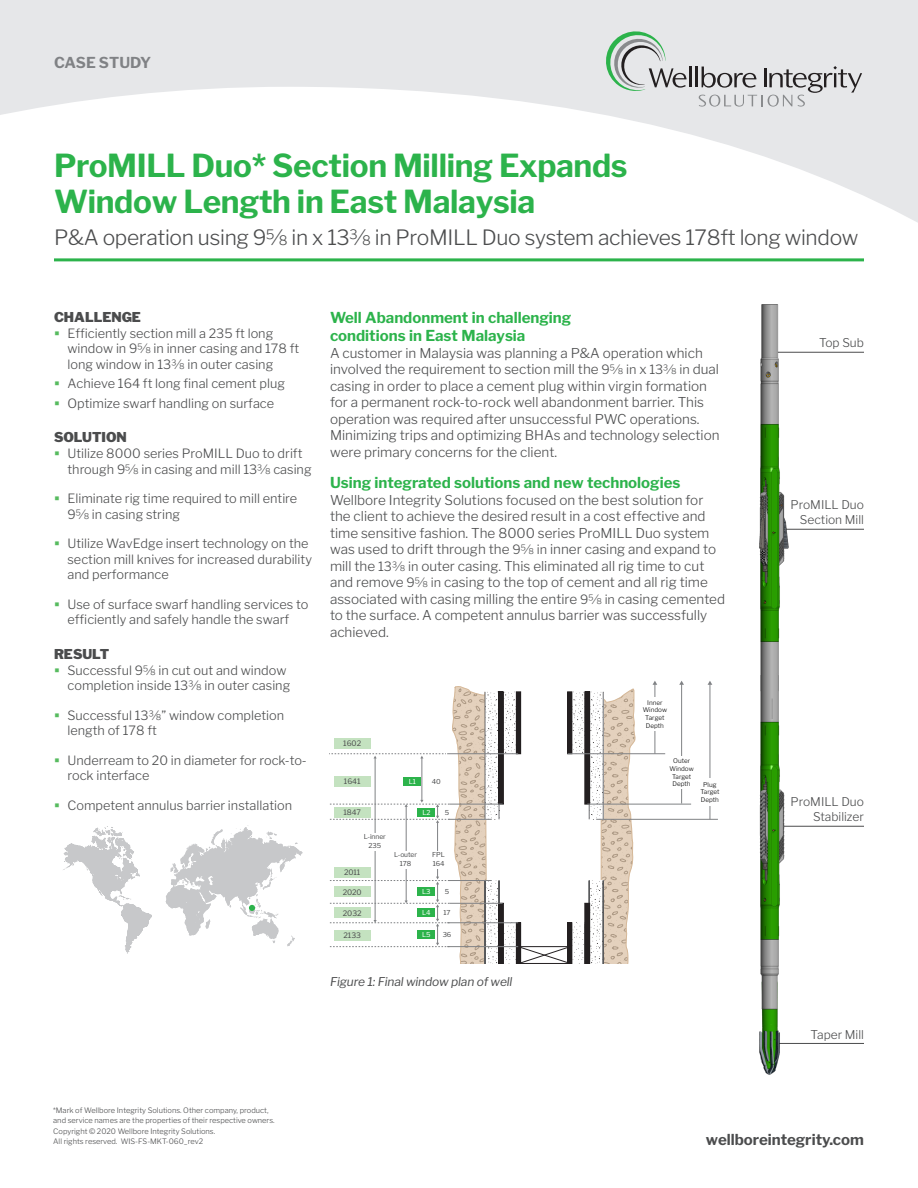
<style>
.page{position:relative;width:918px;height:1188px;background:#fff}
.page>*{position:absolute;margin:0;border:0;box-sizing:border-box;transform-origin:0 0}
.WIS_Super_Small_Head{font:700 31.5px/36px "Libre Franklin";letter-spacing:-.01em;color:#2cb34b}
.WIS_Small_Headline_D{font:300 21px "Libre Franklin";letter-spacing:-.015em;color:#4b4c4d}
.WIS_Body_Head{font:700 15px/18px "Libre Franklin";color:#2cb34b}
.WIS_URL{font:700 15px "Libre Franklin";color:#4b4c4d}
.WIS_Case_Study_Pg_He{font:700 15px "Libre Franklin";color:#808285}
.WIS_Body_Copy{font:300 13.5px/16.5px "Libre Franklin";color:#4b4c4d}
.WIS_Sidebar_Subheads{font:900 13.5px "Libre Franklin";color:#4b4c4d}
.t1{font:300 12.75px/15.8px "Libre Franklin";color:#4b4c4d}
.WIS_Product_Callout{font:300 12px/15px "Libre Franklin";color:#4b4c4d;text-align:right}
.t2{font:italic 12px "Libre Franklin";letter-spacing:-.01em;color:#4b4c4d}
.WIS_Boilerplate_info{font:300 7.5px/10.5px "Libre Franklin";color:#4b4c4d}
.t3{font:7.5px "Libre Franklin";letter-spacing:-.01em;color:#4b4c4d}
.t4{font:6.75px "Libre Franklin";letter-spacing:-.01em;color:#4b4c4d}
.t5{font:6.75px "Libre Franklin";letter-spacing:-.01em;color:#fff}
.t6{font:300 6.45px/7.6px "Libre Franklin";color:#000;text-align:center}
.s1{font-size:12.75px}
</style>
<div class="page">
<svg style="left:0;top:0;width:918px;height:223px"></svg>
<hr style="left:689px;top:67px;width:2px;height:20px;background:#231f20">
<hr style="left:696px;top:67px;width:2px;height:20px;background:#231f20">
<svg style="left:699px;top:66px;width:163px;height:41px;background:#c7c8ca"></svg>
<svg style="left:602px;top:27px;width:85px;height:65px;background:#c5d0ca"></svg>
<svg style="left:63px;top:826px;width:240px;height:127px"></svg>
<hr style="left:54px;top:258px;width:810px;height:3px;background:#2cb34b">
<hr style="left:568px;top:753px;width:97px;height:1px;background:#808285">
<hr style="left:587px;top:804px;width:104px;height:1px;background:#808285">
<hr style="left:596px;top:819px;width:122px;height:1px;background:#808285">
<hr style="left:655px;top:684px;width:1px;height:70px;background:#808285">
<svg style="left:653px;top:681px;width:4px;height:4px"></svg>
<div style="left:639px;top:697px;width:32px;height:33px;background:#fff"></div>
<hr style="left:681px;top:684px;width:1px;height:120px;background:#808285">
<svg style="left:679px;top:681px;width:5px;height:4px"></svg>
<div style="left:666px;top:756px;width:31px;height:33px;background:#fff"></div>
<svg style="left:329px;top:686px;width:306px;height:278px"></svg>
<div style="left:334px;top:807px;width:36px;height:11px;background:#c4e2c0"></div>
<div style="left:334px;top:776px;width:36px;height:11px;background:#c4e2c0"></div>
<div style="left:334px;top:738px;width:36px;height:11px;background:#c4e2c0"></div>
<div style="left:334px;top:887px;width:36px;height:10px;background:#c4e2c0"></div>
<div style="left:334px;top:908px;width:36px;height:10px;background:#c4e2c0"></div>
<div style="left:334px;top:930px;width:36px;height:11px;background:#c4e2c0"></div>
<div style="left:334px;top:867px;width:36px;height:11px;background:#c4e2c0"></div>
<div style="left:359px;top:833px;width:31px;height:18px;background:#fff"></div>
<div style="left:390px;top:851px;width:31px;height:18px;background:#fff"></div>
<div style="left:423px;top:851px;width:31px;height:18px;background:#fff"></div>
<div style="left:404px;top:777px;width:17px;height:9px;background:#2cb34b"></div>
<div style="left:418px;top:808px;width:17px;height:9px;background:#2cb34b"></div>
<div style="left:428px;top:777px;width:17px;height:9px;background:#fff"></div>
<div style="left:440px;top:808px;width:14px;height:9px;background:#fff"></div>
<div style="left:418px;top:888px;width:17px;height:8px;background:#2cb34b"></div>
<div style="left:418px;top:909px;width:17px;height:8px;background:#2cb34b"></div>
<div style="left:418px;top:930px;width:17px;height:9px;background:#2cb34b"></div>
<div style="left:440px;top:888px;width:14px;height:8px;background:#fff"></div>
<div style="left:440px;top:909px;width:14px;height:8px;background:#fff"></div>
<div style="left:440px;top:930px;width:14px;height:9px;background:#fff"></div>
<hr style="left:777px;top:352px;width:87px;height:1px;background:#4b4c4d">
<hr style="left:782px;top:529px;width:82px;height:1px;background:#4b4c4d">
<hr style="left:782px;top:826px;width:82px;height:1px;background:#4b4c4d">
<hr style="left:777px;top:1043px;width:87px;height:1px;background:#4b4c4d">
<img style="left:704px;top:304px;width:147px;height:771px">
<p class="WIS_Case_Study_Pg_He" style="left:54px;top:54px;width:99px">CASE STUDY</p>
<p class="WIS_Super_Small_Head" style="left:54px;top:147px;width:575px">ProMILL Duo* Section Milling Expands<br>Window Length in East Malaysia</p>
<p class="WIS_Small_Headline_D" style="left:54px;top:225px;width:806px">P&amp;A operation using 95⁄8 in x 133⁄8 in ProMILL Duo system achieves 178ft long window</p>
<p class="WIS_Sidebar_Subheads" style="left:54px;top:309px;width:89px">CHALLENGE</p>
<p class="t1" style="left:68px;top:325px;width:233px">Efficiently section mill a 235 ft long window in 95⁄8 in inner casing and 178 ft long window in 133⁄8 in outer casing</p>
<p class="t1" style="left:68px;top:376px;width:219px">Achieve 164 ft long final cement plug</p>
<p class="t1" style="left:68px;top:395px;width:208px">Optimize swarf handling on surface</p>
<p class="WIS_Sidebar_Subheads" style="left:54px;top:429px;width:74px">SOLUTION</p>
<p class="t1" style="left:68px;top:445px;width:246px">Utilize 8000 series ProMILL Duo to drift through 95⁄8 in casing and mill 133⁄8 casing</p>
<p class="t1" style="left:68px;top:490px;width:231px">Eliminate rig time required to mill entire<br>95⁄8 in casing string</p>
<p class="t1" style="left:68px;top:535px;width:246px">Utilize WavEdge insert technology on the section mill knives for increased durability and performance</p>
<p class="t1" style="left:68px;top:596px;width:242px">Use of surface swarf handling services to efficiently and safely handle the swarf</p>
<p class="WIS_Sidebar_Subheads" style="left:54px;top:646px;width:57px">RESULT</p>
<p class="t1" style="left:68px;top:662px;width:224px">Successful 9⅝ in cut out and window completion inside 133⁄8 in outer casing</p>
<p class="t1" style="left:68px;top:707px;width:218px">Successful 13⅜” window completion length of 178 ft</p>
<p class="t1" style="left:68px;top:752px;width:241px">Underream to 20 in diameter for rock-to&shy;rock interface</p>
<p class="t1" style="left:68px;top:797px;width:226px">Competent annulus barrier installation</p>
<p class="WIS_Body_Head" style="left:330px;top:309px;width:243px">Well Abandonment in challenging conditions in East Malaysia</p>
<p class="WIS_Body_Copy" style="left:330px;top:345px;width:391px">A customer in Malaysia was planning a P&amp;A operation which involved the requirement to section mill the <span class="s1">95⁄8 in</span> x <span class="s1">133⁄8 in</span> dual casing in order to place a cement plug within virgin formation for a permanent rock-to-rock well abandonment barrier. This operation was required after unsuccessful PWC operations.<br>Minimizing trips and optimizing BHAs and technology selection were primary concerns for the client.</p>
<p class="WIS_Body_Head" style="left:330px;top:474px;width:352px">Using integrated solutions and new technologies</p>
<p class="WIS_Body_Copy" style="left:330px;top:492px;width:397px">Wellbore Integrity Solutions focused on the best solution for the client to achieve the desired result in a cost effective and time sensitive fashion. The 8000 series ProMILL Duo system was used to drift through the <span class="s1">95⁄8 in</span> inner casing and expand to mill the <span class="s1">133⁄8 in</span> outer casing. This eliminated all rig time to cut and remove <span class="s1">95⁄8 in</span> casing to the top of cement and all rig time associated with casing milling the entire <span class="s1">95⁄8 in</span> casing cemented to the surface. A competent annulus barrier was successfully achieved.</p>
<p class="t3" style="left:343px;top:739px;width:19px">1602</p>
<p class="t3" style="left:344px;top:777px;width:18px">1641</p>
<p class="t5" style="left:409px;top:777px;width:9px">L1</p>
<p class="t4" style="left:432px;top:777px;width:10px">40</p>
<p class="t3" style="left:343px;top:808px;width:19px">1847</p>
<p class="t4" style="left:364px;top:833px;width:23px">L-inner</p>
<p class="t4" style="left:369px;top:842px;width:14px">235</p>
<p class="t3" style="left:344px;top:868px;width:18px">2011</p>
<p class="t3" style="left:343px;top:888px;width:21px">2020</p>
<p class="t3" style="left:343px;top:909px;width:20px">2032</p>
<p class="t3" style="left:344px;top:931px;width:19px">2133</p>
<p class="t5" style="left:422px;top:808px;width:10px">L2</p>
<p class="t4" style="left:445px;top:809px;width:6px">5</p>
<p class="t4" style="left:394px;top:851px;width:24px">L-outer</p>
<p class="t4" style="left:400px;top:860px;width:13px">178</p>
<p class="t4" style="left:432px;top:851px;width:14px">FPL</p>
<p class="t4" style="left:433px;top:860px;width:13px">164</p>
<p class="t5" style="left:422px;top:888px;width:10px">L3</p>
<p class="t5" style="left:422px;top:909px;width:10px">L4</p>
<p class="t5" style="left:422px;top:930px;width:10px">L5</p>
<p class="t4" style="left:445px;top:888px;width:6px">5</p>
<p class="t4" style="left:444px;top:909px;width:9px">17</p>
<p class="t4" style="left:443px;top:930px;width:10px">36</p>
<p class="t2" style="left:330px;top:975px;width:184px">Figure 1: Final window plan of well</p>
<p class="t6" style="left:643px;top:699px;width:26px">Inner<br>Window<br>Target<br>Depth</p>
<p class="t6" style="left:669px;top:757px;width:26px">Outer<br>Window<br>Target<br>Depth</p>
<p class="t6" style="left:700px;top:781px;width:21px">Plug<br>Target<br>Depth</p>
<p class="WIS_Product_Callout" style="left:819px;top:336px;width:46px">Top Sub</p>
<p class="WIS_Product_Callout" style="left:791px;top:498px;width:75px">ProMILL Duo<br>Section Mill</p>
<p class="WIS_Product_Callout" style="left:791px;top:795px;width:75px">ProMILL Duo<br>Stabilizer</p>
<p class="WIS_Product_Callout" style="left:811px;top:1027px;width:55px">Taper Mill</p>
<p class="WIS_Boilerplate_info" style="left:53px;top:1105px;width:223px">*Mark of Wellbore Integrity Solutions. Other company, product, and service names are the properties of their respective owners.<br>Copyright © 2020 Wellbore Integrity Solutions.<br>All rights reserved. WIS-FS-MKT-060_rev2</p>
<p class="WIS_URL" style="left:706px;top:1130px;width:160px">wellboreintegrity.com</p>
</div>
